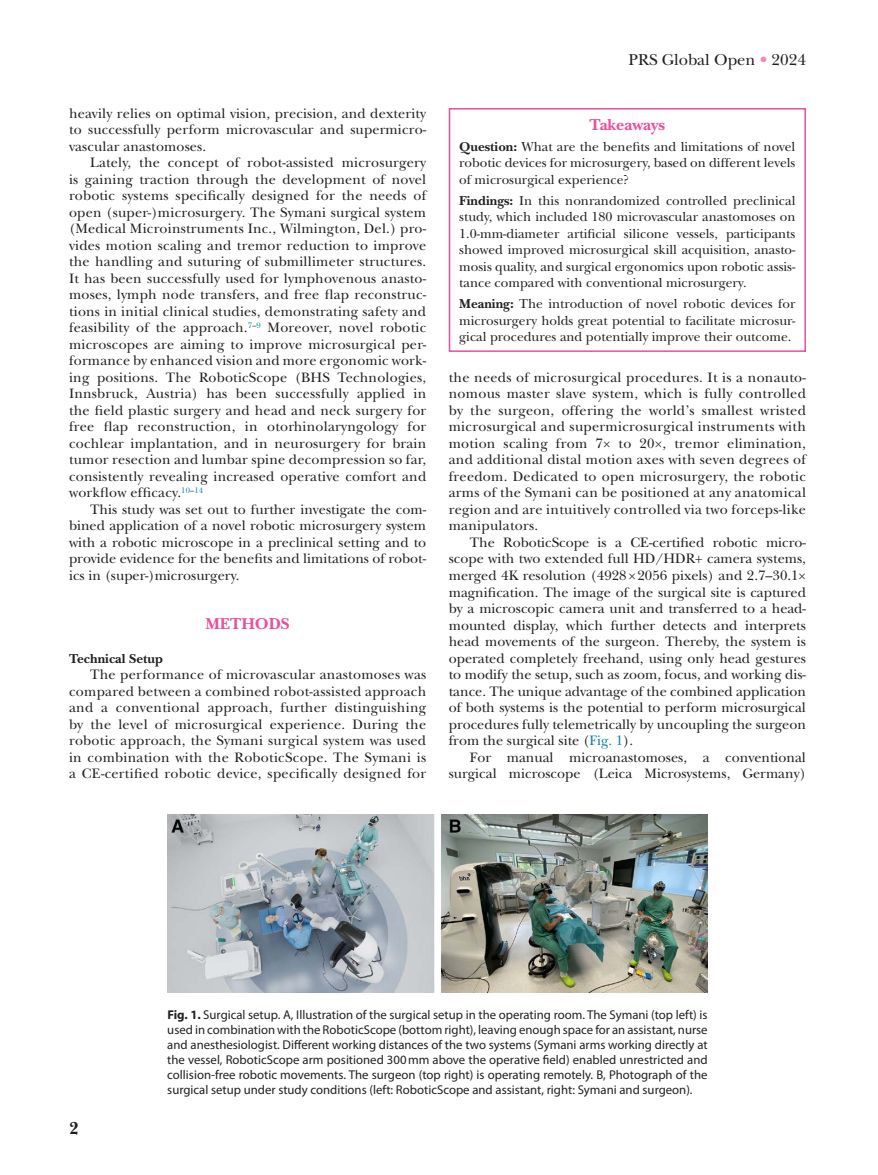
<style>
.page{position:relative;width:878px;height:1175px;background:#fff}
.page>*{position:absolute;margin:0;border:0;box-sizing:border-box;transform-origin:0 0}
.t1{font:700 18px "New Baskerville Std";color:#231f20}
.t2{font:16.5px "New Baskerville Std";color:#231f20}
.t3{font:700 16.5px "New Baskerville Std";color:#ed4c9c}
.t4{font:14.25px/16.5px "New Baskerville Std";letter-spacing:.01em;color:#231f20;text-align:justify}
.t5{font:13.5px/16.5px "New Baskerville Std";color:#231f20;text-align:justify}
.t6{font:700 13.5px "New Baskerville Std";color:#231f20}
.t7{font:12.75px/15px "Myriad Pro";color:#231f20;text-align:justify}
.s1{color:#f287b6}
.s2{font-weight:700}
.s3{color:#0f7eac}
</style>
<div class="page">
<div style="left:448px;top:108px;width:358px;height:244px;border:2px solid #ed4c9c"></div>
<img style="left:167px;top:814px;width:540px;height:178px">
<p class="t4" style="left:69px;top:105px;width:358px">heavily relies on optimal vision, precision, and dexterity to successfully perform microvascular and supermicro&shy;vascular anastomoses.</p>
<p class="t4" style="left:69px;top:154px;width:359px;text-indent:21px">Lately, the concept of robot-assisted microsurgery is gaining traction through the development of novel robotic systems specifically designed for the needs of open (super-)microsurgery. The Symani surgical system (Medical Microinstruments Inc., Wilmington, Del.) pro&shy;vides motion scaling and tremor reduction to improve the handling and suturing of submillimeter structures.<br>It has been successfully used for lymphovenous anasto&shy;moses, lymph node transfers, and free flap reconstruc&shy;tions in initial clinical studies, demonstrating safety and feasibility of the approach.<sup>7</sup><sup>–</sup><sup>9</sup> Moreover, novel robotic microscopes are aiming to improve microsurgical per&shy;formance by enhanced vision and more ergonomic work&shy;ing positions. The RoboticScope (BHS Technologies, Innsbruck, Austria) has been successfully applied in the field plastic surgery and head and neck surgery for free flap reconstruction, in otorhinolaryngology for cochlear implantation, and in neurosurgery for brain tumor resection and lumbar spine decompression so far, consistently revealing increased operative comfort and workflow efficacy.<sup>10</sup><sup>–</sup><sup>14</sup></p>
<p class="t4" style="left:69px;top:501px;width:359px;text-indent:21px">This study was set out to further investigate the com&shy;bined application of a novel robotic microsurgery system with a robotic microscope in a preclinical setting and to provide evidence for the benefits and limitations of robot&shy;ics in (super-)microsurgery.</p>
<p class="t3" style="left:205px;top:614px;width:86px">METHODS</p>
<p class="t6" style="left:69px;top:650px;width:95px">Technical Setup</p>
<p class="t4" style="left:69px;top:666px;width:359px;text-indent:21px">The performance of microvascular anastomoses was compared between a combined robot-assisted approach and a conventional approach, further distinguishing by the level of microsurgical experience. During the robotic approach, the Symani surgical system was used in combination with the RoboticScope. The Symani is a CE-certified robotic device, specifically designed for</p>
<p class="t2" style="left:628px;top:50px;width:179px">PRS Global Open <span class="s1">•</span> 2024</p>
<p class="t3" style="left:589px;top:115px;width:77px">Takeaways</p>
<p class="t5" style="left:459px;top:138px;width:338px"><span class="s2">Question:</span> What are the benefits and limitations of novel robotic devices for microsurgery, based on different levels of microsurgical experience?</p>
<p class="t5" style="left:459px;top:192px;width:338px"><span class="s2">Findings:</span> In this nonrandomized controlled preclinical study, which included 180 microvascular anastomoses on 1.0-mm-diameter artificial silicone vessels, participants showed improved microsurgical skill acquisition, anasto&shy;mosis quality, and surgical ergonomics upon robotic assis&shy;tance compared with conventional microsurgery.</p>
<p class="t5" style="left:459px;top:296px;width:338px"><span class="s2">Meaning:</span> The introduction of novel robotic devices for microsurgery holds great potential to facilitate microsur&shy;gical procedures and potentially improve their outcome.</p>
<p class="t4" style="left:449px;top:369px;width:359px">the needs of microsurgical procedures. It is a nonauto&shy;nomous master slave system, which is fully controlled by the surgeon, offering the world’s smallest wristed microsurgical and supermicrosurgical instruments with motion scaling from 7× to 20×, tremor elimination, and additional distal motion axes with seven degrees of freedom. Dedicated to open microsurgery, the robotic arms of the Symani can be positioned at any anatomical region and are intuitively controlled via two forceps-like manipulators.</p>
<p class="t4" style="left:449px;top:534px;width:359px;text-indent:21px">The RoboticScope is a CE-certified robotic micro&shy;scope with two extended full HD/HDR+ camera systems, merged 4K resolution (4928×2056 pixels) and 2.7–30.1× magnification. The image of the surgical site is captured by a microscopic camera unit and transferred to a head&shy;mounted display, which further detects and interprets head movements of the surgeon. Thereby, the system is operated completely freehand, using only head gestures to modify the setup, such as zoom, focus, and working dis&shy;tance. The unique advantage of the combined application of both systems is the potential to perform microsurgical procedures fully telemetrically by uncoupling the surgeon from the surgical site (<span class="s3">Fig. 1</span>).</p>
<p class="t4" style="left:449px;top:749px;width:359px;text-align:right">For manual microanastomoses, a conventional surgical microscope (Leica Microsystems, Germany)</p>
<p class="t1" style="left:69px;top:1118px;width:11px">2</p>
<p class="t7" style="left:167px;top:1007px;width:542px"><span class="s2">Fig. 1.</span> Surgical setup. A, I llustration of the surgical setup in the operating room. The Symani (top left) is used in combination with the RoboticScope (bottom right), leaving enough space for an assistant, nurse and anesthesiologist. Different working distances of the two systems (Symani arms working directly at the vessel, RoboticScope arm positioned 300mm above the operative field) enabled unrestricted and collision-free robotic movements. The surgeon (top right) is operating remotely. B, Photograph of the surgical setup under study conditions (left: RoboticScope and assistant, right: Symani and surgeon).</p>
</div>
